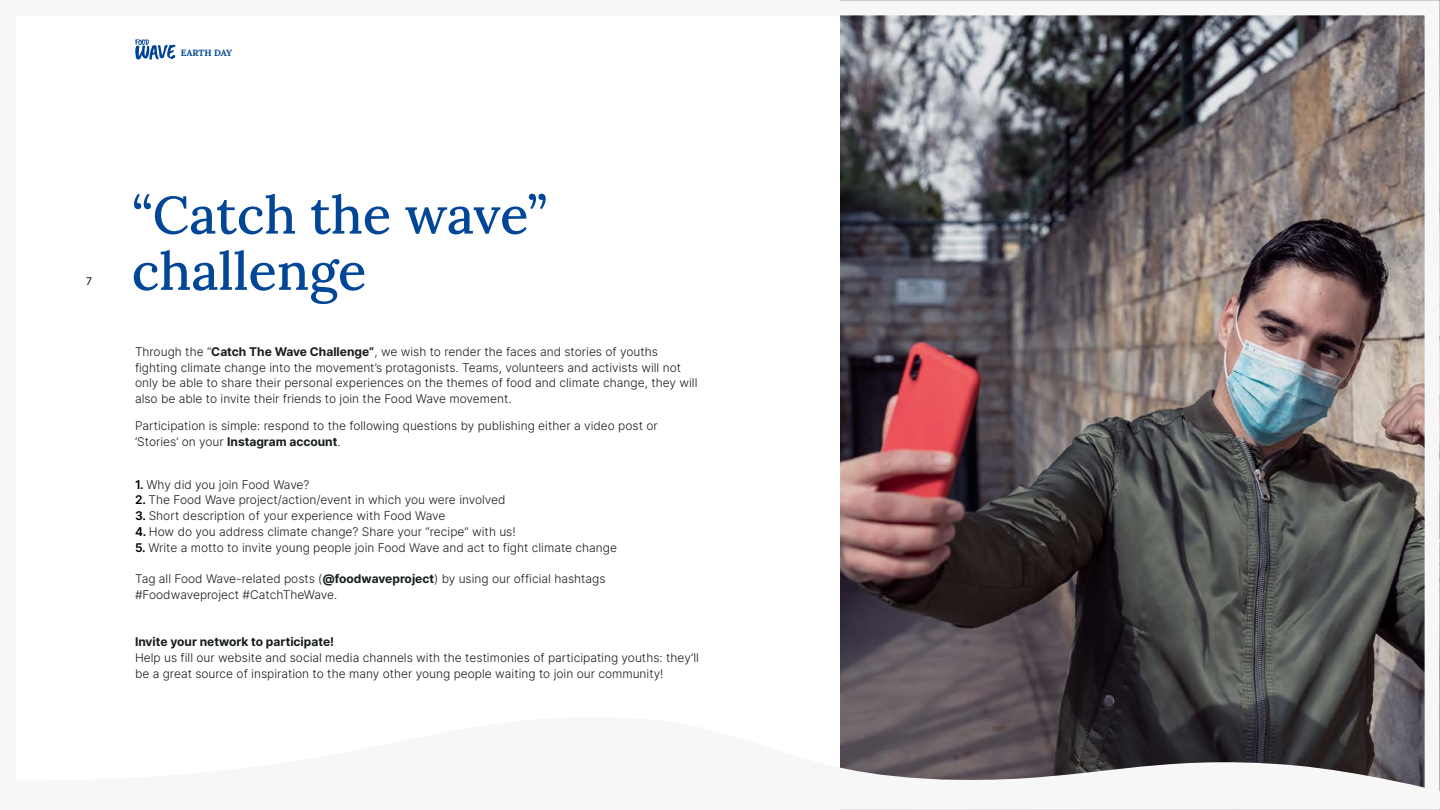
<style>
.page{position:relative;width:1440px;height:810px;background:#fff}
.page>*{position:absolute;margin:0;border:0;box-sizing:border-box;transform-origin:0 0}
.t1{font:500 52.5px/56.2px "Lora";color:#024697}
.t2{font:300 12px/15.8px "Inter";color:#171d1a}
.t3{font:12px "Inter";color:#171d1a}
.t4{font:10.5px "Inter";color:#000}
.t5{font:700 9px "Lora";color:#024697}
.s1{font-weight:400}
.s2{font-weight:400;color:#000}
</style>
<div class="page">
<svg style="left:135px;top:39px;width:41px;height:21px"></svg>
<img style="left:840px;top:16px;width:584px;height:701px">
<svg style="left:840px;top:717px;width:584px;height:71px"></svg>
<p class="t5" style="left:181px;top:46px;width:53px">EARTH DAY</p>
<p class="t4" style="left:86px;top:274px;width:7px">7</p>
<h1 class="t1" style="left:132px;top:183px;width:417px">“Catch the wave” challenge</h1>
<p class="t2" style="left:135px;top:343px;width:564px">Through the “<span class="s1">Catch The Wave Challenge”</span>, we wish to render the faces and stories of youths fighting climate change into the movement’s protagonists. Teams, volunteers and activists will not only be able to share their personal experiences on the themes of food and climate change, they will also be able to invite their friends to join the Food Wave movement.</p>
<p class="t2" style="left:135px;top:418px;width:524px">Participation is simple: respond to the following questions by publishing either a video post or ‘Stories’ on your <span class="s1">Instagram account</span>.</p>
<p class="t2" style="left:135px;top:476px;width:176px"><span class="s2">1.</span> Why did you join Food Wave?</p>
<p class="t2" style="left:135px;top:492px;width:372px"><span class="s2">2.</span> The Food Wave project/action/event in which you were involved</p>
<p class="t2" style="left:135px;top:508px;width:312px"><span class="s2">3.</span> Short description of your experience with Food Wave</p>
<p class="t2" style="left:135px;top:523px;width:382px"><span class="s2">4.</span> How do you address climate change? Share your “recipe” with us!</p>
<p class="t2" style="left:135px;top:539px;width:484px"><span class="s2">5.</span> Write a motto to invite young people join Food Wave and act to fight climate change</p>
<p class="t2" style="left:135px;top:571px;width:472px">Tag all Food Wave-related posts (<span class="s1">@foodwaveproject</span>) by using our official hashtags #Foodwaveproject #CatchTheWave.</p>
<p class="t3" style="left:135px;top:633px;width:201px">Invite your network to participate!</p>
<p class="t2" style="left:135px;top:649px;width:565px">Help us fill our website and social media channels with the testimonies of participating youths: they’ll be a great source of inspiration to the many other young people waiting to join our community!</p>
</div>
